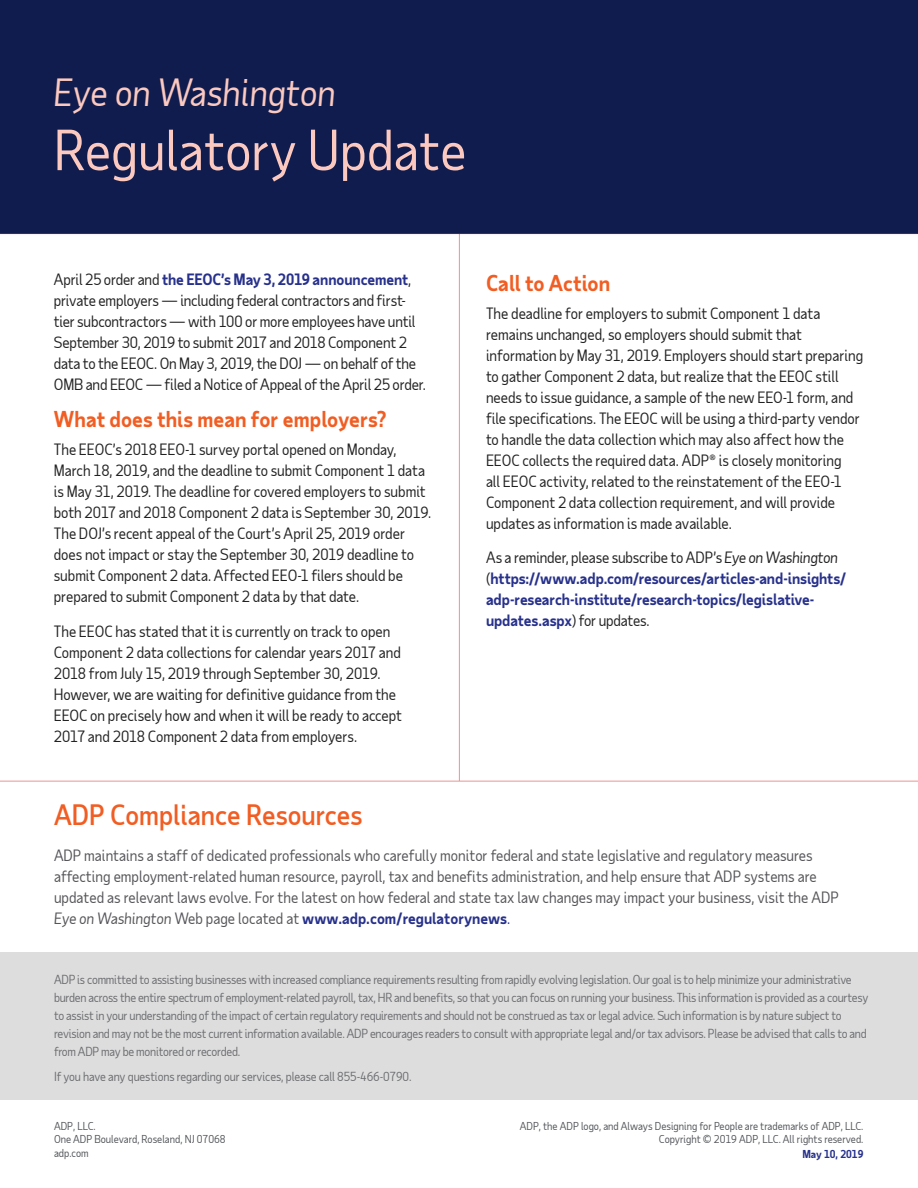
<style>
.page{position:relative;width:918px;height:1188px;background:#fff}
.page>*{position:absolute;margin:0;border:0;box-sizing:border-box;transform-origin:0 0}
.t1{font:54px "Taub Sans";color:#fbc9bf}
.t2{font:italic 36px "Taub Sans";color:#fbc9bf}
.t3{font:500 27px "Taub Sans";color:#f15d22}
.t4{font:700 21px "Taub Sans";letter-spacing:.005em;color:#f15d22}
.t5{font:15px/21px "Taub Sans";letter-spacing:-.005em;color:#222}
.t6{font:15px/21px "Taub Sans";color:#56565a}
.t7{font:700 15px/21px "Taub Sans";letter-spacing:-.005em;color:#27318b}
.t8{font:12px/18px "Taub Sans";letter-spacing:-.02em;color:#6d6e71}
.t9{font:10.5px/13.5px "Taub Sans";color:#54565a}
.t10{font:700 10.5px "Taub Sans";color:#27318b}
.s1{font-weight:700;color:#27318b}
.s2{font-weight:400;color:#222}
.s3{font-weight:400;font-style:italic;color:#222}
.s4{font-style:italic}
.s5{color:#27318b}
</style>
<div class="page">
<hr style="left:459px;top:213px;width:1px;height:568px;background:#d0271d">
<div style="left:0;top:952px;width:918px;height:148px;background:#ddddde"></div>
<hr style="left:0;top:781px;width:918px;height:1px;background:#d0271d">
<div style="left:0;top:0;width:918px;height:233px;background:#111c4e"></div>
<hr style="left:0;top:233px;width:918px;height:1px;background:#d0271d">
<h2 class="t2" style="left:54px;top:69px;width:284px">Eye on Washington</h2>
<h1 class="t1" style="left:54px;top:116px;width:414px">Regulatory Update</h1>
<p class="t5" style="left:54px;top:269px;width:374px">April 25 order and <span class="s1">the EEOC’s May 3, 2019 announcement</span>, private employers ― including federal contractors and first&shy;tier subcontractors ― with 100 or more employees have until September 30, 2019 to submit 2017 and 2018 Component 2 data to the EEOC. On May 3, 2019, the DOJ ― on behalf of the OMB and EEOC ― filed a Notice of Appeal of the April 25 order.</p>
<h3 class="t4" style="left:54px;top:406px;width:334px">What does this mean for employers?</h3>
<p class="t5" style="left:54px;top:439px;width:379px">The EEOC’s 2018 EEO-1 survey portal opened on Monday, March 18, 2019, and the deadline to submit Component 1 data is May 31, 2019. The deadline for covered employers to submit both 2017 and 2018 Component 2 data is September 30, 2019.<br>The DOJ’s recent appeal of the Court’s April 25, 2019 order does not impact or stay the September 30, 2019 deadline to submit Component 2 data. Affected EEO-1 filers should be prepared to submit Component 2 data by that date.</p>
<p class="t5" style="left:54px;top:620px;width:350px">The EEOC has stated that it is currently on track to open Component 2 data collections for calendar years 2017 and 2018 from July 15, 2019 through September 30, 2019.<br>However, we are waiting for definitive guidance from the EEOC on precisely how and when it will be ready to accept 2017 and 2018 Component 2 data from employers.</p>
<h3 class="t4" style="left:486px;top:269px;width:126px">Call to Action</h3>
<p class="t5" style="left:486px;top:302px;width:379px">The deadline for employers to submit Component 1 data remains unchanged, so employers should submit that information by May 31, 2019. Employers should start preparing to gather Component 2 data, but realize that the EEOC still needs to issue guidance, a sample of the new EEO-1 form, and file specifications. The EEOC will be using a third-party vendor to handle the data collection which may also affect how the EEOC collects the required data. ADP® is closely monitoring<br>all EEOC activity, related to the reinstatement of the EEO-1<br>Component 2 data collection requirement, and will provide updates as information is made available.</p>
<p class="t7" style="left:486px;top:547px;width:362px"><span class="s2">As a reminder, please subscribe to ADP’s</span> <span class="s3">Eye on Washington </span><span class="s2">(</span>https://www.adp.com/resources/articles-and-insights/ adp-research-institute/research-topics/legislative&shy;updates.aspx<span class="s2">) for updates.</span></p>
<h3 class="t3" style="left:54px;top:797px;width:310px">ADP Compliance Resources</h3>
<p class="t6" style="left:54px;top:844px;width:786px">ADP maintains a staff of dedicated professionals who carefully monitor federal and state legislative and regulatory measures affecting employment-related human resource, payroll, tax and benefits administration, and help ensure that ADP systems are updated as relevant laws evolve. For the latest on how federal and state tax law changes may impact your business, visit the ADP <span class="s4">Eye on Washington</span> Web page located at <span class="s1">www.adp.com/regulatorynews</span><span class="s5">.</span></p>
<p class="t8" style="left:54px;top:970px;width:816px">ADP is committed to assisting businesses with increased compliance requirements resulting from rapidly evolving legislation. Our goal is to help minimize your administrative burden across the entire spectrum of employment-related payroll, tax, HR and benefits, so that you can focus on running your business. This information is provided as a courtesy to assist in your understanding of the impact of certain regulatory requirements and should not be construed as tax or legal advice. Such information is by nature subject to revision and may not be the most current information available. ADP encourages readers to consult with appropriate legal and/or tax advisors. Please be advised that calls to and from ADP may be monitored or recorded.</p>
<p class="t8" style="left:54px;top:1067px;width:359px">If you have any questions regarding our services, please call 855-466-0790.</p>
<p class="t9" style="left:54px;top:1119px;width:173px">ADP, LLC.<br>One ADP Boulevard, Roseland, NJ 07068 adp.com</p>
<p class="t9" style="left:520px;top:1119px;width:345px;text-align:right">ADP, the ADP logo, and Always Designing for People are trademarks of ADP, LLC.<br>Copyright © 2019 ADP, LLC. All rights reserved.</p>
<p class="t10" style="left:802px;top:1147px;width:63px">May 10, 2019</p>
</div>
